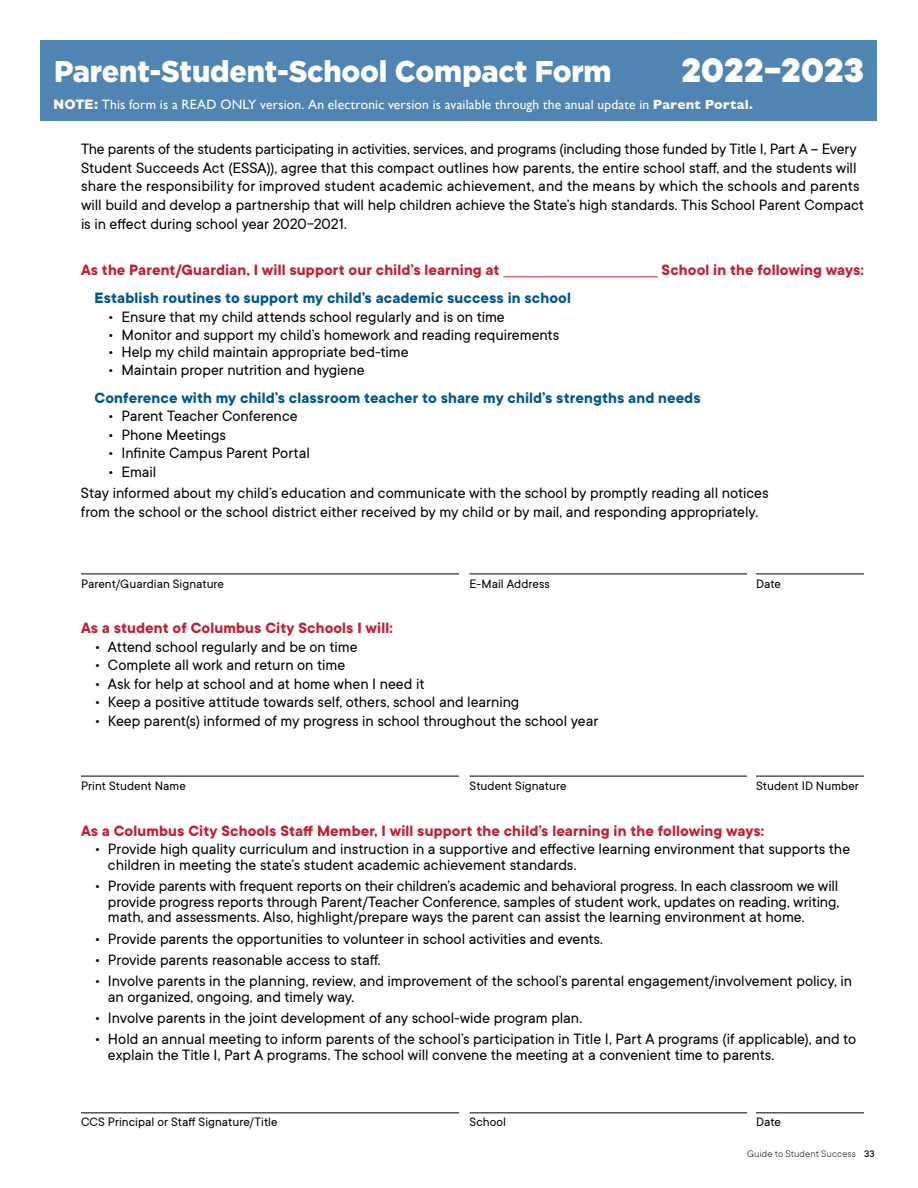
<style>
.page{position:relative;width:918px;height:1188px;background:#fff}
.page>*{position:absolute;margin:0;border:0;box-sizing:border-box;transform-origin:0 0}
.t1{font:800 37.5px "TT Commons";color:#fff}
.t2{font:900 30px "Gotham";letter-spacing:-.005em;color:#fff;scale:.96 1}
.t3{font:16.5px/15.8px "TT Commons";color:#000}
.t4{font:700 16.5px "TT Commons";letter-spacing:.005em;color:#c22033}
.t5{font:700 16.5px "TT Commons";letter-spacing:.005em;color:#005790}
.t6{font:13.5px "TT Commons";letter-spacing:.005em;color:#000}
.t7{font:13.5px "Gill Sans";letter-spacing:.015em;color:#fff}
.t8{font:300 10.5px "TT Commons";letter-spacing:.02em;color:#000}
.s1{font-family:"Gotham";font-weight:900}
.s2{font-weight:700}
.s3{font-weight:500}
</style>
<div class="page">
<div style="left:40px;top:40px;width:837px;height:81px;background:#4f84b3"></div>
<hr style="left:503px;top:277px;width:155px;height:1px;background:#c22033">
<hr style="left:81px;top:574px;width:378px;height:1px;background:#000">
<hr style="left:470px;top:574px;width:277px;height:1px;background:#000">
<hr style="left:756px;top:574px;width:108px;height:1px;background:#000">
<hr style="left:81px;top:776px;width:378px;height:1px;background:#000">
<hr style="left:470px;top:776px;width:277px;height:1px;background:#000">
<hr style="left:756px;top:776px;width:108px;height:1px;background:#000">
<hr style="left:81px;top:1113px;width:378px;height:1px;background:#000">
<hr style="left:470px;top:1113px;width:277px;height:1px;background:#000">
<hr style="left:756px;top:1113px;width:108px;height:1px;background:#000">
<h2 class="t2" style="left:54px;top:50px;width:582px">Parent-Student-School Compact Form</h2>
<h1 class="t1" style="left:681px;top:49px;width:184px">2022-2023</h1>
<p class="t7" style="left:54px;top:97px;width:701px"><span class="s1">NOTE:</span> This form is a READ ONLY version. An electronic version is available through the anual update in <span class="s2">Parent Portal.</span></p>
<p class="t3" style="left:81px;top:140px;width:785px;line-height:18.8px">The parents of the students participating in activities, services, and programs (including those funded by Title I, Part A – Every Student Succeeds Act (ESSA)), agree that this compact outlines how parents, the entire school staff, and the students will share the responsibility for improved student academic achievement, and the means by which the schools and parents will build and develop a partnership that will help children achieve the State’s high standards. This School Parent Compact is in effect during school year 2020-2021.</p>
<p class="t4" style="left:81px;top:261px;width:420px">As the Parent/Guardian, I will support our child’s learning at</p>
<p class="t4" style="left:662px;top:261px;width:204px">School in the following ways:</p>
<p class="t5" style="left:95px;top:289px;width:478px">Establish routines to support my child’s academic success in school</p>
<p class="t3" style="left:108px;top:309px;width:398px">• Ensure that my child attends school regularly and is on time</p>
<p class="t3" style="left:108px;top:327px;width:453px">• Monitor and support my child’s homework and reading requirements</p>
<p class="t3" style="left:108px;top:345px;width:302px">• Help my child maintain appropriate bed-time</p>
<p class="t3" style="left:108px;top:363px;width:258px">• Maintain proper nutrition and hygiene</p>
<p class="t5" style="left:95px;top:389px;width:608px">Conference with my child’s classroom teacher to share my child’s strengths and needs</p>
<p class="t3" style="left:108px;top:409px;width:191px">• Parent Teacher Conference</p>
<p class="t3" style="left:108px;top:427px;width:119px">• Phone Meetings</p>
<p class="t3" style="left:108px;top:446px;width:203px">• Infinite Campus Parent Portal</p>
<p class="t3" style="left:81px;top:461px;width:689px;line-height:21.5px;text-indent:27px">• Email<br>Stay informed about my child’s education and communicate with the school by promptly reading all notices</p>
<p class="t3" style="left:81px;top:504px;width:679px">from the school or the school district either received by my child or by mail, and responding appropriately.</p>
<p class="t6" style="left:81px;top:576px;width:145px">Parent/Guardian Signature</p>
<p class="t6" style="left:470px;top:576px;width:82px">E-Mail Address</p>
<p class="t6" style="left:756px;top:576px;width:26px">Date</p>
<p class="t4" style="left:81px;top:619px;width:313px">As a student of Columbus City Schools I will:</p>
<p class="t3" style="left:94px;top:639px;width:265px">• Attend school regularly and be on time</p>
<p class="t3" style="left:94px;top:657px;width:252px">• Complete all work and return on time</p>
<p class="t3" style="left:94px;top:676px;width:332px">• Ask for help at school and at home when I need it</p>
<p class="t3" style="left:94px;top:694px;width:426px">• Keep a positive attitude towards self, others, school and learning</p>
<p class="t3" style="left:94px;top:713px;width:505px">• Keep parent(s) informed of my progress in school throughout the school year</p>
<p class="t6" style="left:81px;top:778px;width:106px">Print Student Name</p>
<p class="t6" style="left:470px;top:778px;width:98px">Student Signature</p>
<p class="t6" style="left:756px;top:778px;width:104px">Student ID Number</p>
<p class="t4" style="left:81px;top:821px;width:685px">As a Columbus City Schools Staff Member, I will support the child’s learning in the following ways:</p>
<p class="t3" style="left:108px;top:841px;width:744px;text-indent:-13px">• Provide high quality curriculum and instruction in a supportive and effective learning environment that supports the children in meeting the state’s student academic achievement standards.</p>
<p class="t3" style="left:108px;top:878px;width:733px;text-align:justify;text-indent:-13px">• Provide parents with frequent reports on their children’s academic and behavioral progress. In each classroom we will provide progress reports through Parent/Teacher Conference, samples of student work, updates on reading, writing, math, and assessments. Also, highlight/prepare ways the parent can assist the learning environment at home.</p>
<p class="t3" style="left:94px;top:931px;width:510px">• Provide parents the opportunities to volunteer in school activities and events.</p>
<p class="t3" style="left:94px;top:952px;width:288px">• Provide parents reasonable access to staff.</p>
<p class="t3" style="left:108px;top:973px;width:746px;text-indent:-13px">• Involve parents in the planning, review, and improvement of the school’s parental engagement/involvement policy, in an organized, ongoing, and timely way.</p>
<p class="t3" style="left:94px;top:1010px;width:489px">• Involve parents in the joint development of any school-wide program plan.</p>
<p class="t3" style="left:108px;top:1031px;width:750px;text-indent:-13px">• Hold an annual meeting to inform parents of the school’s participation in Title I, Part A programs (if applicable), and to explain the Title I, Part A programs. The school will convene the meeting at a convenient time to parents.</p>
<p class="t6" style="left:81px;top:1115px;width:198px">CCS Principal or Staff Signature/Title</p>
<p class="t6" style="left:470px;top:1115px;width:38px">School</p>
<p class="t6" style="left:756px;top:1115px;width:26px">Date</p>
<p class="t8" style="left:747px;top:1148px;width:129px">Guide to Student Success <span class="s3">33</span></p>
</div>
